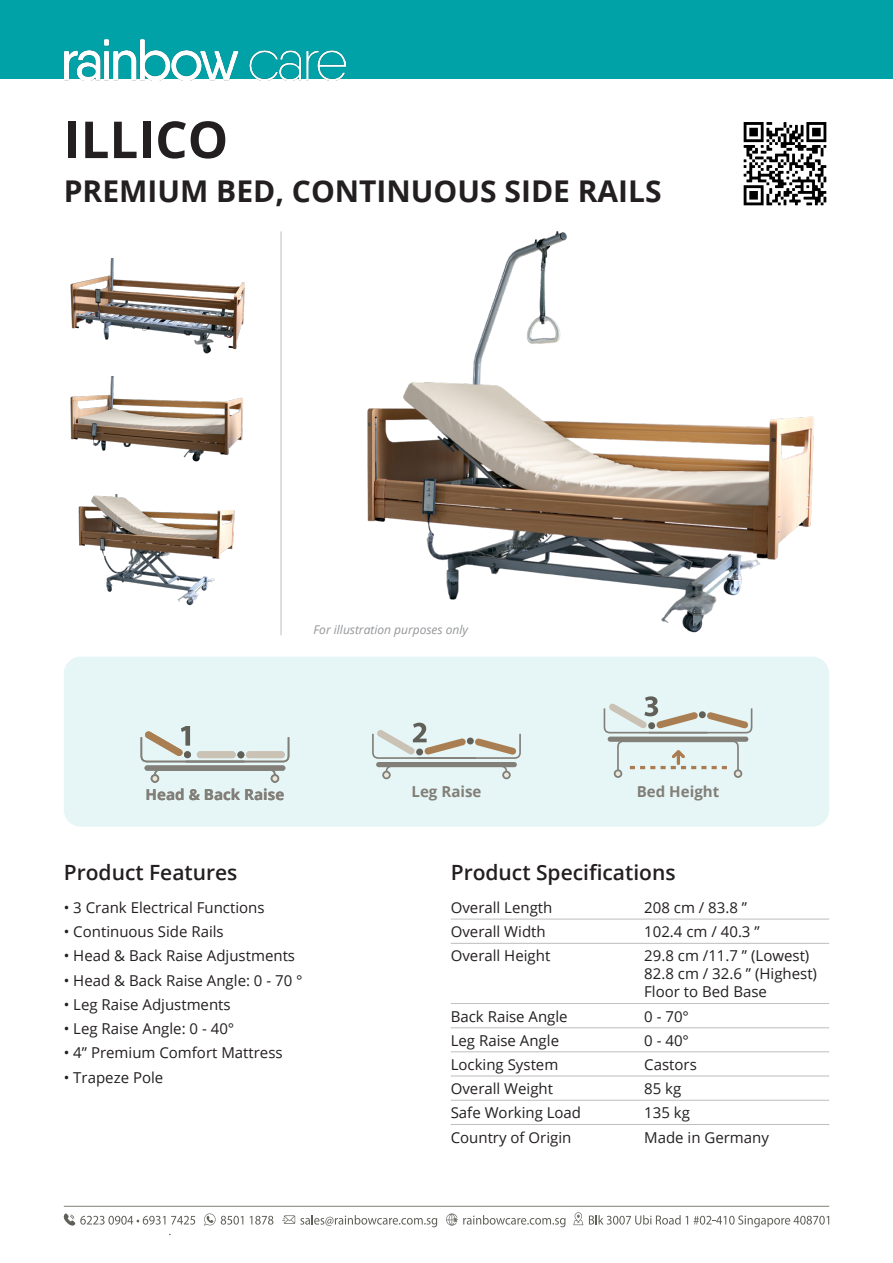
<style>
.page{position:relative;width:893px;height:1263px;background:#fff}
.page>*{position:absolute;margin:0;border:0;box-sizing:border-box;transform-origin:0 0}
.t1{font:700 51px "Open Sans";color:#231f20}
.t2{font:700 30px "Open Sans";color:#231f20}
.t3{font:600 21px "Open Sans";color:#231f20}
.t4{font:700 15.15px "Open Sans";color:#827f78}
.t5{font:15px "Open Sans";color:#231f20}
.t6{font:italic 12px "Open Sans";color:#939598}
</style>
<div class="page">
<img style="left:367px;top:231px;width:447px;height:402px">
<img style="left:743px;top:122px;width:84px;height:84px">
<img style="left:78px;top:495px;width:157px;height:111px">
<hr style="left:281px;top:231px;width:1px;height:404px;background:#bcbdc0">
<div style="left:64px;top:657px;width:765px;height:170px;background:#e6f6f6;border-radius:17px"></div>
<svg style="left:140px;top:726px;width:149px;height:36px"></svg>
<svg style="left:271px;top:774px;width:8px;height:9px"></svg>
<svg style="left:152px;top:771px;width:125px;height:11px"></svg>
<div style="left:145px;top:765px;width:140px;height:6px;background:#827f78;border-radius:3px"></div>
<div style="left:197px;top:751px;width:39px;height:7px;background:#c9c2b5;border-radius:3px"></div>
<div style="left:246px;top:751px;width:39px;height:7px;background:#c9c2b5;border-radius:3px"></div>
<div style="left:237px;top:751px;width:7px;height:7px;background:#606058;border-radius:50%"></div>
<svg style="left:384px;top:767px;width:125px;height:12px"></svg>
<div style="left:376px;top:762px;width:141px;height:5px;background:#827f78;border-radius:3px"></div>
<svg style="left:372px;top:723px;width:149px;height:36px"></svg>
<div style="left:416px;top:748px;width:7px;height:7px;background:#606058;border-radius:50%"></div>
<div style="left:467px;top:737px;width:7px;height:7px;background:#606058;border-radius:50%"></div>
<svg style="left:614px;top:769px;width:8px;height:9px"></svg>
<svg style="left:734px;top:769px;width:8px;height:9px"></svg>
<svg style="left:616px;top:742px;width:124px;height:34px"></svg>
<div style="left:608px;top:737px;width:140px;height:5px;background:#827f78;border-radius:3px"></div>
<svg style="left:603px;top:696px;width:149px;height:37px"></svg>
<div style="left:648px;top:722px;width:7px;height:7px;background:#606058;border-radius:50%"></div>
<div style="left:699px;top:711px;width:7px;height:7px;background:#606058;border-radius:50%"></div>
<img style="left:70px;top:376px;width:173px;height:86px">
<img style="left:70px;top:258px;width:175px;height:96px">
<hr style="left:451px;top:1003px;width:378px;height:1px;background:#231f20">
<hr style="left:451px;top:1027px;width:378px;height:1px;background:#231f20">
<hr style="left:451px;top:1051px;width:378px;height:1px;background:#231f20">
<hr style="left:451px;top:1076px;width:378px;height:1px;background:#231f20">
<hr style="left:451px;top:1100px;width:378px;height:1px;background:#231f20">
<hr style="left:451px;top:1124px;width:378px;height:1px;background:#231f20">
<hr style="left:64px;top:1206px;width:765px;height:1px;background:#827f78">
<svg style="left:589px;top:1215px;width:99px;height:10px"></svg>
<svg style="left:694px;top:1215px;width:135px;height:12px"></svg>
<svg style="left:573px;top:1212px;width:10px;height:13px"></svg>
<svg style="left:64px;top:1213px;width:101px;height:13px"></svg>
<svg style="left:171px;top:1216px;width:24px;height:9px"></svg>
<svg style="left:250px;top:1216px;width:23px;height:9px"></svg>
<svg style="left:204px;top:1213px;width:39px;height:13px"></svg>
<svg style="left:446px;top:1213px;width:119px;height:14px"></svg>
<svg style="left:282px;top:1215px;width:155px;height:12px"></svg>
<div style="left:0;top:0;width:893px;height:79px;background:#00a1a7"></div>
<img style="left:64px;top:39px;width:282px;height:42px">
<hr style="left:451px;top:919px;width:378px;height:1px;background:#231f20">
<hr style="left:451px;top:943px;width:378px;height:1px;background:#231f20">
<p class="t1" style="left:64px;top:104px;width:166px">ILLICO</p>
<p class="t2" style="left:64px;top:169px;width:599px">PREMIUM BED, CONTINUOUS SIDE RAILS</p>
<p class="t6" style="left:314px;top:622px;width:156px">For illustration purposes only</p>
<p class="t4" style="left:146px;top:784px;width:140px">Head &amp; Back Raise</p>
<p class="t4" style="left:411px;top:780px;width:71px">Leg Raise</p>
<p class="t4" style="left:637px;top:780px;width:84px">Bed Height</p>
<p class="t3" style="left:64px;top:858px;width:175px">Product Features</p>
<p class="t5" style="left:64px;top:897px;width:202px">• 3 Crank Electrical Functions</p>
<p class="t5" style="left:64px;top:921px;width:162px">• Continuous Side Rails</p>
<p class="t5" style="left:64px;top:946px;width:233px">• Head &amp; Back Raise Adjustments</p>
<p class="t5" style="left:64px;top:970px;width:240px">• Head &amp; Back Raise Angle: 0 - 70 °</p>
<p class="t5" style="left:64px;top:994px;width:168px">• Leg Raise Adjustments</p>
<p class="t5" style="left:64px;top:1042px;width:220px">• 4” Premium Comfort Mattress</p>
<p class="t5" style="left:64px;top:1018px;width:172px">• Leg Raise Angle: 0 - 40°</p>
<p class="t5" style="left:64px;top:1067px;width:101px">• Trapeze Pole</p>
<p class="t3" style="left:451px;top:858px;width:226px">Product Specifications</p>
<p class="t5" style="left:451px;top:897px;width:103px">Overall Length</p>
<p class="t5" style="left:451px;top:921px;width:96px">Overall Width</p>
<p class="t5" style="left:451px;top:946px;width:101px">Overall Height</p>
<p class="t5" style="left:451px;top:1006px;width:118px">Back Raise Angle</p>
<p class="t5" style="left:451px;top:1030px;width:110px">Leg Raise Angle</p>
<p class="t5" style="left:451px;top:1054px;width:109px">Locking System</p>
<p class="t5" style="left:451px;top:1078px;width:104px">Overall Weight</p>
<p class="t5" style="left:451px;top:1102px;width:132px">Safe Working Load</p>
<p class="t5" style="left:451px;top:1127px;width:122px">Country of Origin</p>
<p class="t5" style="left:644px;top:897px;width:104px">208 cm / 83.8 ”</p>
<p class="t5" style="left:644px;top:921px;width:117px">102.4 cm / 40.3 ”</p>
<p class="t5" style="left:644px;top:946px;width:167px">29.8 cm /11.7 ” (Lowest)</p>
<p class="t5" style="left:644px;top:964px;width:174px">82.8 cm / 32.6 ” (Highest)</p>
<p class="t5" style="left:644px;top:982px;width:124px">Floor to Bed Base</p>
<p class="t5" style="left:644px;top:1006px;width:46px">0 - 70°</p>
<p class="t5" style="left:644px;top:1030px;width:46px">0 - 40°</p>
<p class="t5" style="left:644px;top:1054px;width:54px">Castors</p>
<p class="t5" style="left:644px;top:1078px;width:39px">85 kg</p>
<p class="t5" style="left:644px;top:1102px;width:47px">135 kg</p>
<p class="t5" style="left:644px;top:1127px;width:126px">Made in Germany</p>
</div>
